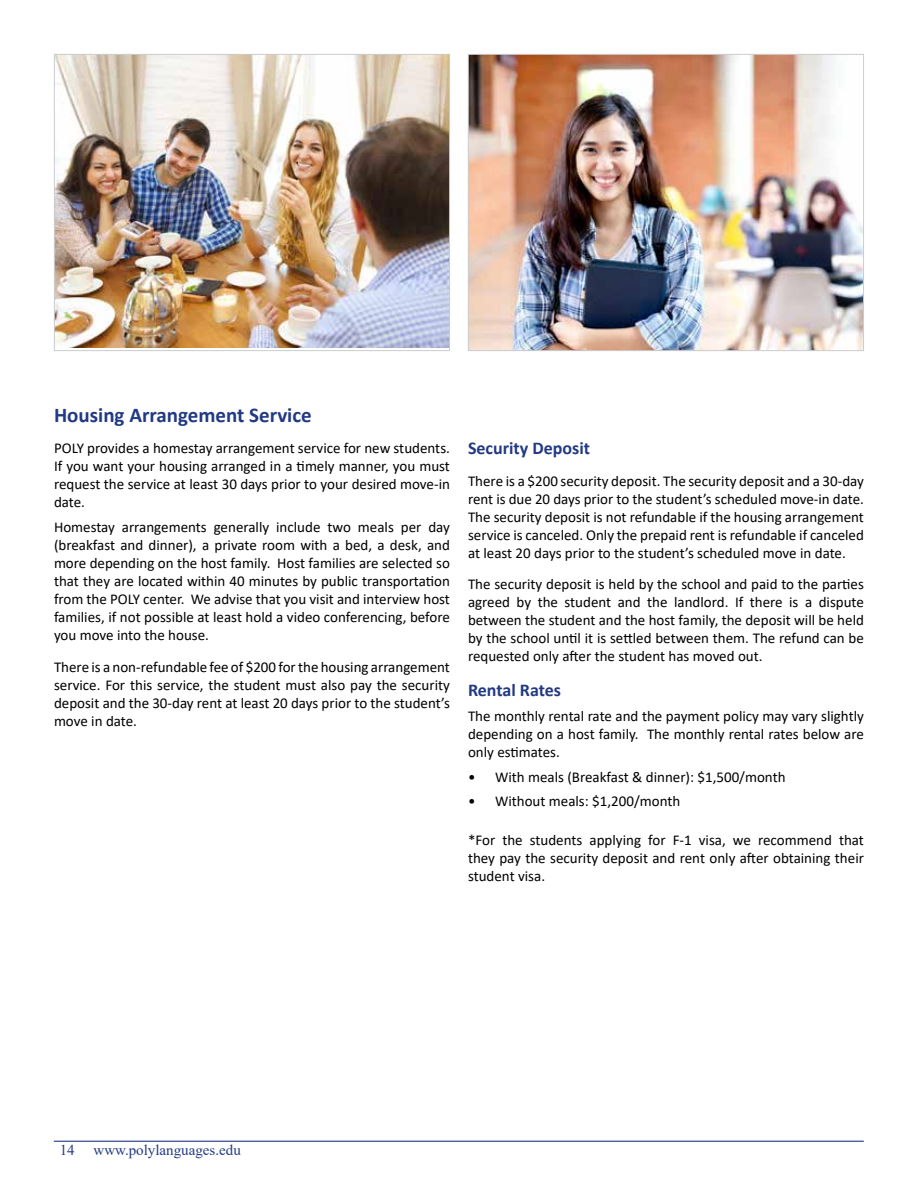
<style>
.page{position:relative;width:918px;height:1188px;background:#fff}
.page>*{position:absolute;margin:0;border:0;box-sizing:border-box;transform-origin:0 0}
.t1{font:700 21px "Calibri";color:#223983}
.t2{font:700 18px "Calibri";color:#223983}
.t3{font:15px/18px "Calibri";color:#000;text-align:justify}
.t4{font:15px "Times New Roman";color:#223983}
</style>
<div class="page">
<img style="left:56px;top:56px;width:392px;height:292px">
<div style="left:54px;top:54px;width:396px;height:297px;border:1px solid #cbcdce"></div>
<img style="left:470px;top:56px;width:392px;height:293px">
<div style="left:468px;top:54px;width:396px;height:297px;border:1px solid #cbcdce"></div>
<hr style="left:54px;top:1141px;width:810px;height:1px;background:#223983">
<h1 class="t1" style="left:54px;top:400px;width:259px">Housing Arrangement Service</h1>
<p class="t3" style="left:54px;top:439px;width:397px">POLY provides a homestay arrangement service for new students.<br>If you want your housing arranged in a timely manner, you must request the service at least 30 days prior to your desired move-in date.</p>
<p class="t3" style="left:54px;top:518px;width:398px">Homestay arrangements generally include two meals per day (breakfast and dinner), a private room with a bed, a desk, and more depending on the host family. Host families are selected so that they are located within 40 minutes by public transportation from the POLY center. We advise that you visit and interview host families, if not possible at least hold a video conferencing, before you move into the house.</p>
<p class="t3" style="left:54px;top:657px;width:398px">There is a non-refundable fee of $200 for the housing arrangement service. For this service, the student must also pay the security deposit and the 30-day rent at least 20 days prior to the student’s move in date.</p>
<p class="t2" style="left:468px;top:435px;width:124px">Security Deposit</p>
<p class="t3" style="left:468px;top:471px;width:398px">There is a $200 security deposit. The security deposit and a 30-day rent is due 20 days prior to the student’s scheduled move-in date.<br>The security deposit is not refundable if the housing arrangement service is canceled. Only the prepaid rent is refundable if canceled at least 20 days prior to the student’s scheduled move in date.</p>
<p class="t3" style="left:468px;top:575px;width:398px">The security deposit is held by the school and paid to the parties agreed by the student and the landlord. If there is a dispute between the student and the host family, the deposit will be held by the school until it is settled between them. The refund can be requested only after the student has moved out.</p>
<p class="t2" style="left:468px;top:678px;width:94px">Rental Rates</p>
<p class="t3" style="left:468px;top:707px;width:398px">The monthly rental rate and the payment policy may vary slightly depending on a host family. The monthly rental rates below are only estimates.</p>
<p class="t3" style="left:468px;top:767px;width:319px">• With meals (Breakfast &amp; dinner): $1,500/month</p>
<p class="t3" style="left:468px;top:792px;width:214px">• Without meals: $1,200/month</p>
<p class="t3" style="left:468px;top:830px;width:398px">*For the students applying for F-1 visa, we recommend that they pay the security deposit and rent only after obtaining their student visa.</p>
<p class="t4" style="left:60px;top:1140px;width:16px">14</p>
<p class="t4" style="left:94px;top:1140px;width:149px">www.polylanguages.edu</p>
</div>
